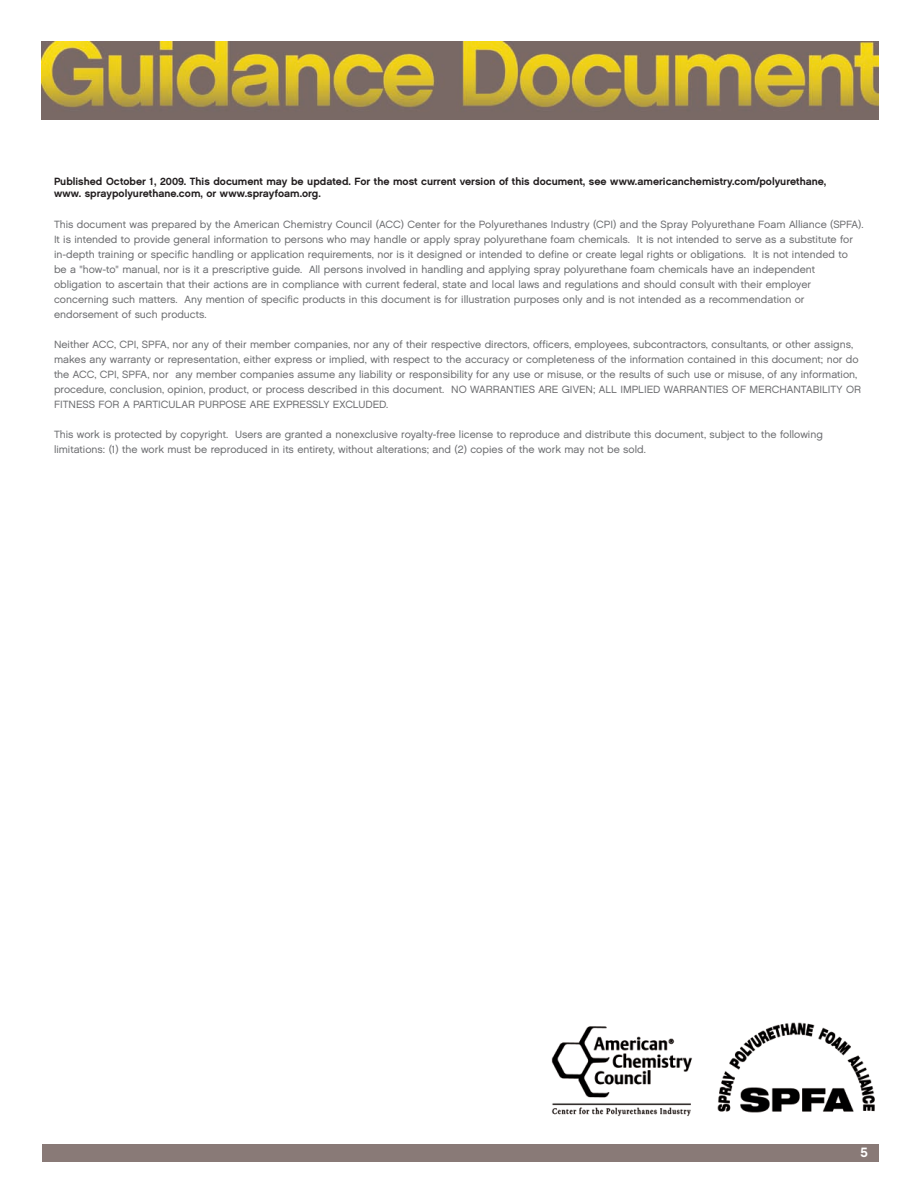
<style>
.page{position:relative;width:918px;height:1188px;background:#fff}
.page>*{position:absolute;margin:0;border:0;box-sizing:border-box;transform-origin:0 0}
.t1{font:13.5px "Chalet PS New York Nineteen Sixty";color:#fff}
.t2{font:10.5px/15px "Chalet PS London Nineteen Sixty";color:#6c6d70}
.t3{font:10.5px/12.6px "Chalet PS New York Nineteen Sixty";color:#231f20}
</style>
<div class="page">
<div style="left:42px;top:1144px;width:837px;height:17px;background:#897a77"></div>
<img style="left:42px;top:42px;width:837px;height:78px">
<img style="left:551px;top:1022px;width:324px;height:94px">
<p class="t3" style="left:54px;top:175px;width:774px">Published October 1, 2009. This document may be updated. For the most current version of this document, see www.americanchemistry.com/polyurethane, www. spraypolyurethane.com, or www.sprayfoam.org.</p>
<p class="t2" style="left:54px;top:217px;width:811px">This document was prepared by the American Chemistry Council (ACC) Center for the Polyurethanes Industry (CPI) and the Spray Polyurethane Foam Alliance (SPFA).<br>It is intended to provide general information to persons who may handle or apply spray polyurethane foam chemicals. It is not intended to serve as a substitute for in-depth training or specific handling or application requirements, nor is it designed or intended to define or create legal rights or obligations. It is not intended to<br>be a "how-to" manual, nor is it a prescriptive guide. All persons involved in handling and applying spray polyurethane foam chemicals have an independent obligation to ascertain that their actions are in compliance with current federal, state and local laws and regulations and should consult with their employer concerning such matters. Any mention of specific products in this document is for illustration purposes only and is not intended as a recommendation or endorsement of such products.</p>
<p class="t2" style="left:54px;top:337px;width:809px">Neither ACC, CPI, SPFA, nor any of their member companies, nor any of their respective directors, officers, employees, subcontractors, consultants, or other assigns, makes any warranty or representation, either express or implied, with respect to the accuracy or completeness of the information contained in this document; nor do the ACC, CPI, SPFA, nor any member companies assume any liability or responsibility for any use or misuse, or the results of such use or misuse, of any information, procedure, conclusion, opinion, product, or process described in this document. NO WARRANTIES ARE GIVEN; ALL IMPLIED WARRANTIES OF MERCHANTABILITY OR FITNESS FOR A PARTICULAR PURPOSE ARE EXPRESSLY EXCLUDED.</p>
<p class="t2" style="left:54px;top:427px;width:770px">This work is protected by copyright. Users are granted a nonexclusive royalty-free license to reproduce and distribute this document, subject to the following limitations: (1) the work must be reproduced in its entirety, without alterations; and (2) copies of the work may not be sold.</p>
<p class="t1" style="left:861px;top:1144px;width:9px">5</p>
</div>
